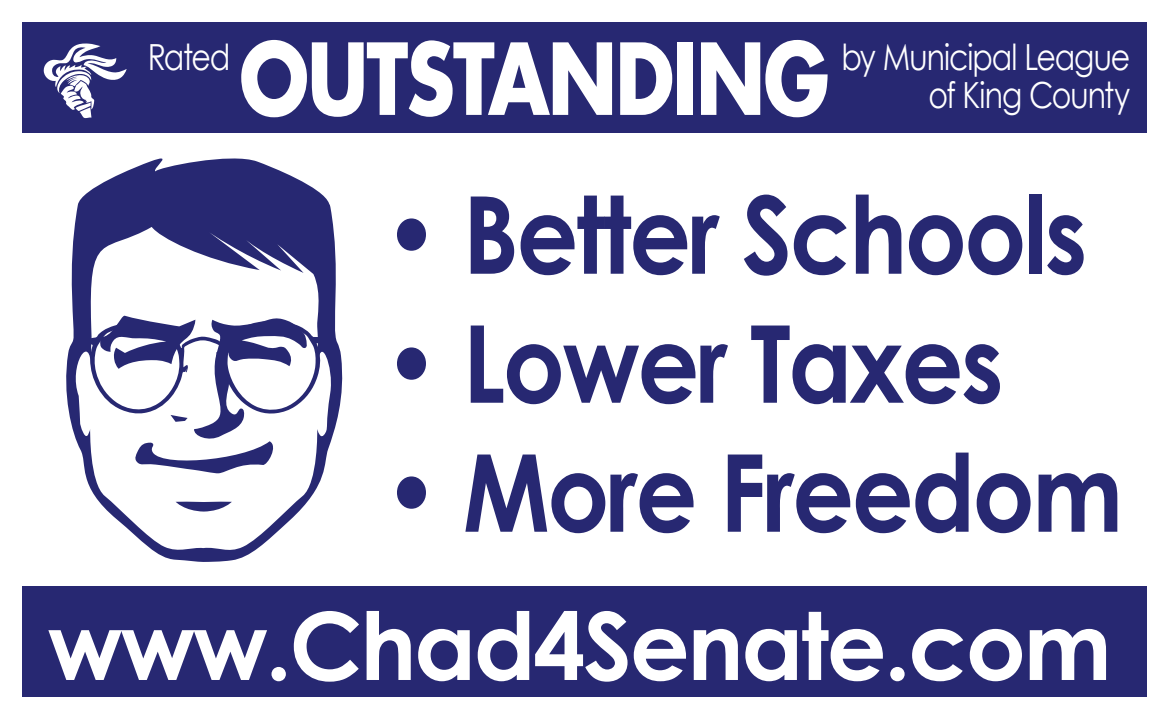
<style>
.page{position:relative;width:1170px;height:720px;background:#fff}
.page>*{position:absolute;margin:0;border:0;box-sizing:border-box;transform-origin:0 0}
.t1{font:700 107.5px "Century Gothic";letter-spacing:-.025em;color:#272872;scale:.9 1}
.t2{font:700 96.25px "Futura LT";letter-spacing:-.025em;color:#fff;scale:.82 1}
.t3{font:700 93.75px "Century Gothic";letter-spacing:-.025em;color:#fff}
.t4{font:36px/37.5px "Century Gothic";letter-spacing:-.035em;color:#fff;text-align:right;scale:.83 1}
</style>
<div class="page">
<svg style="left:66px;top:158px;width:277px;height:404px"></svg>
<svg style="left:176px;top:502px;width:56px;height:10px"></svg>
<svg style="left:84px;top:315px;width:243px;height:159px"></svg>
<div style="left:22px;top:587px;width:1126px;height:110px;background:#272872"></div>
<div style="left:22px;top:22px;width:1126px;height:111px;background:#272872"></div>
<svg style="left:43px;top:43px;width:84px;height:76px"></svg>
<p class="t4" style="left:148px;top:38px;width:101px">Rated</p>
<p class="t2" style="left:239px;top:15px;width:722px">OUTSTANDING</p>
<p class="t4" style="left:841px;top:38px;width:350px">by Municipal League of King County</p>
<p class="t1" style="left:382px;top:153px;width:785px">• Better Schools</p>
<p class="t1" style="left:382px;top:282px;width:692px">• Lower Taxes</p>
<p class="t1" style="left:382px;top:411px;width:824px">• More Freedom</p>
<p class="t3" style="left:48px;top:575px;width:1066px">www.Chad4Senate.com</p>
</div>
